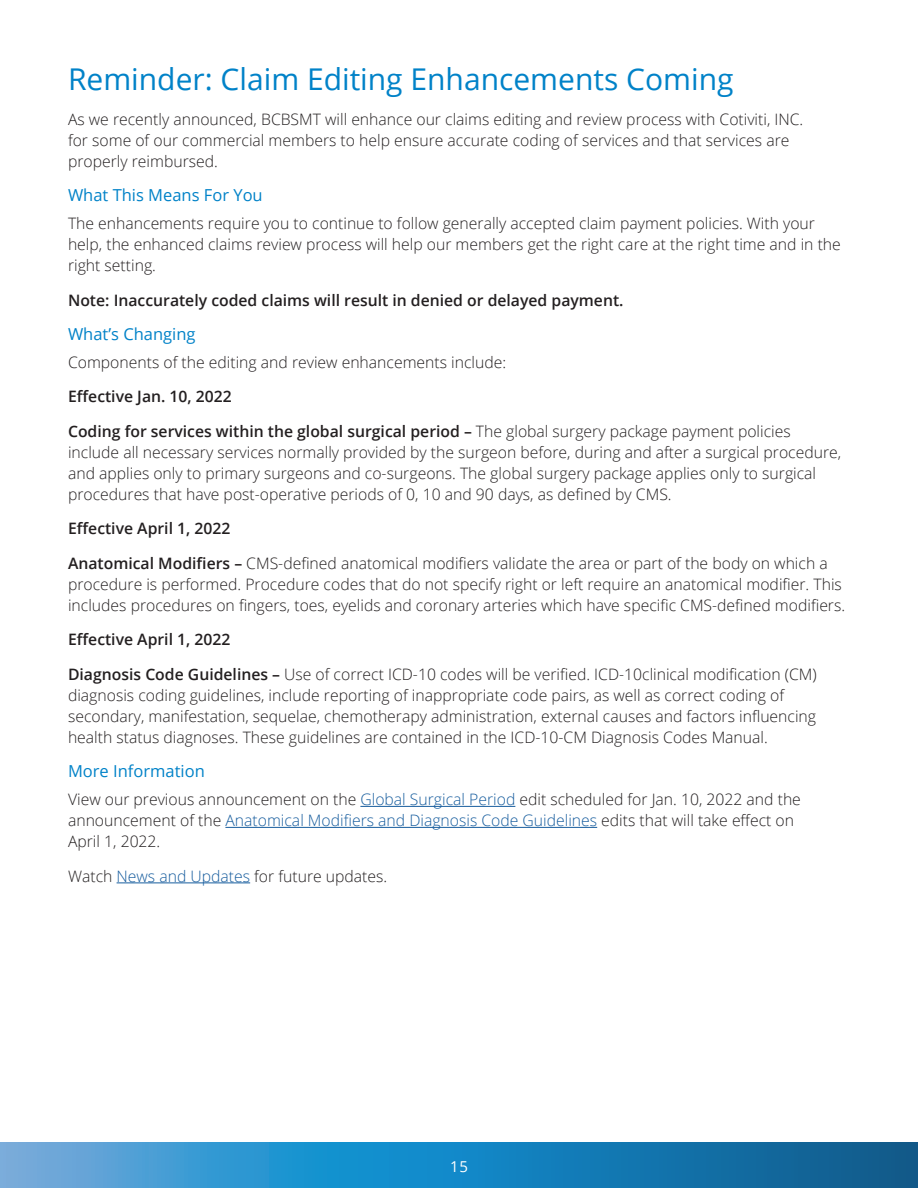
<style>
.page{position:relative;width:918px;height:1188px;background:#fff}
.page>*{position:absolute;margin:0;border:0;box-sizing:border-box;transform-origin:0 0}
.NL_article_title{font:30px "Open Sans";color:#0082c8}
.NL_subhead{font:16.5px "Open Sans";color:#0082c8}
.NL_Body{font:300 15.75px/21px "Open Sans";color:#231f20}
.NL_Body-2{font:600 15.75px "Open Sans";color:#231f20}
.t1{font:15px "Open Sans";color:#fff}
.s1{font-weight:600}
.s2{color:#175d9e}
</style>
<div class="page">
<svg style="left:0;top:1142px;width:918px;height:46px"></svg>
<hr style="left:360px;top:806px;width:155px;height:1px;background:#175d9e">
<hr style="left:225px;top:827px;width:372px;height:1px;background:#175d9e">
<hr style="left:117px;top:882px;width:133px;height:1px;background:#175d9e">
<p class="NL_article_title" style="left:68px;top:59px;width:667px">Reminder: Claim Editing Enhancements Coming</p>
<p class="NL_Body" style="left:68px;top:108px;width:737px">As we recently announced, BCBSMT will enhance our claims editing and review process with Cotiviti, INC. for some of our commercial members to help ensure accurate coding of services and that services are properly reimbursed.</p>
<p class="NL_subhead" style="left:68px;top:184px;width:196px">What This Means For You</p>
<p class="NL_Body" style="left:68px;top:213px;width:774px">The enhancements require you to continue to follow generally accepted claim payment policies. With your help, the enhanced claims review process will help our members get the right care at the right time and in the right setting.</p>
<p class="NL_Body-2" style="left:68px;top:289px;width:557px">Note: Inaccurately coded claims will result in denied or delayed payment.</p>
<p class="NL_subhead" style="left:68px;top:323px;width:129px">What’s Changing</p>
<p class="NL_Body" style="left:68px;top:351px;width:440px">Components of the editing and review enhancements include:</p>
<p class="NL_Body-2" style="left:68px;top:386px;width:165px">Effective Jan. 10, 2022</p>
<p class="NL_Body" style="left:68px;top:420px;width:775px"><span class="s1">Coding for services within the global surgical period –</span> The global surgery package payment policies include all necessary services normally provided by the surgeon before, during and after a surgical procedure, and applies only to primary surgeons and co-surgeons. The global surgery package applies only to surgical procedures that have post-operative periods of 0, 10 and 90 days, as defined by CMS.</p>
<p class="NL_Body-2" style="left:68px;top:518px;width:164px">Effective April 1, 2022</p>
<p class="NL_Body" style="left:68px;top:552px;width:779px"><span class="s1">Anatomical Modifiers –</span> CMS-defined anatomical modifiers validate the area or part of the body on which a procedure is performed. Procedure codes that do not specify right or left require an anatomical modifier. This includes procedures on fingers, toes, eyelids and coronary arteries which have specific CMS-defined modifiers.</p>
<p class="NL_Body-2" style="left:68px;top:629px;width:164px">Effective April 1, 2022</p>
<p class="NL_Body" style="left:68px;top:663px;width:750px"><span class="s1">Diagnosis Code Guidelines –</span> Use of correct ICD-10 codes will be verified. ICD-10clinical modification (CM) diagnosis coding guidelines, include reporting of inappropriate code pairs, as well as correct coding of secondary, manifestation, sequelae, chemotherapy administration, external causes and factors influencing health status diagnoses. These guidelines are contained in the ICD-10-CM Diagnosis Codes Manual.</p>
<p class="NL_subhead" style="left:68px;top:760px;width:138px">More Information</p>
<p class="NL_Body" style="left:68px;top:789px;width:734px">View our previous announcement on the <span class="s2">Global Surgical Period</span> edit scheduled for Jan. 10, 2022 and the announcement of the <span class="s2">Anatomical Modifiers and Diagnosis Code Guidelines</span> edits that will take effect on<br>April 1, 2022.</p>
<p class="NL_Body" style="left:68px;top:865px;width:321px">Watch <span class="s2">News and Updates</span> for future updates.</p>
<p class="t1" style="left:450px;top:1157px;width:19px">15</p>
</div>
